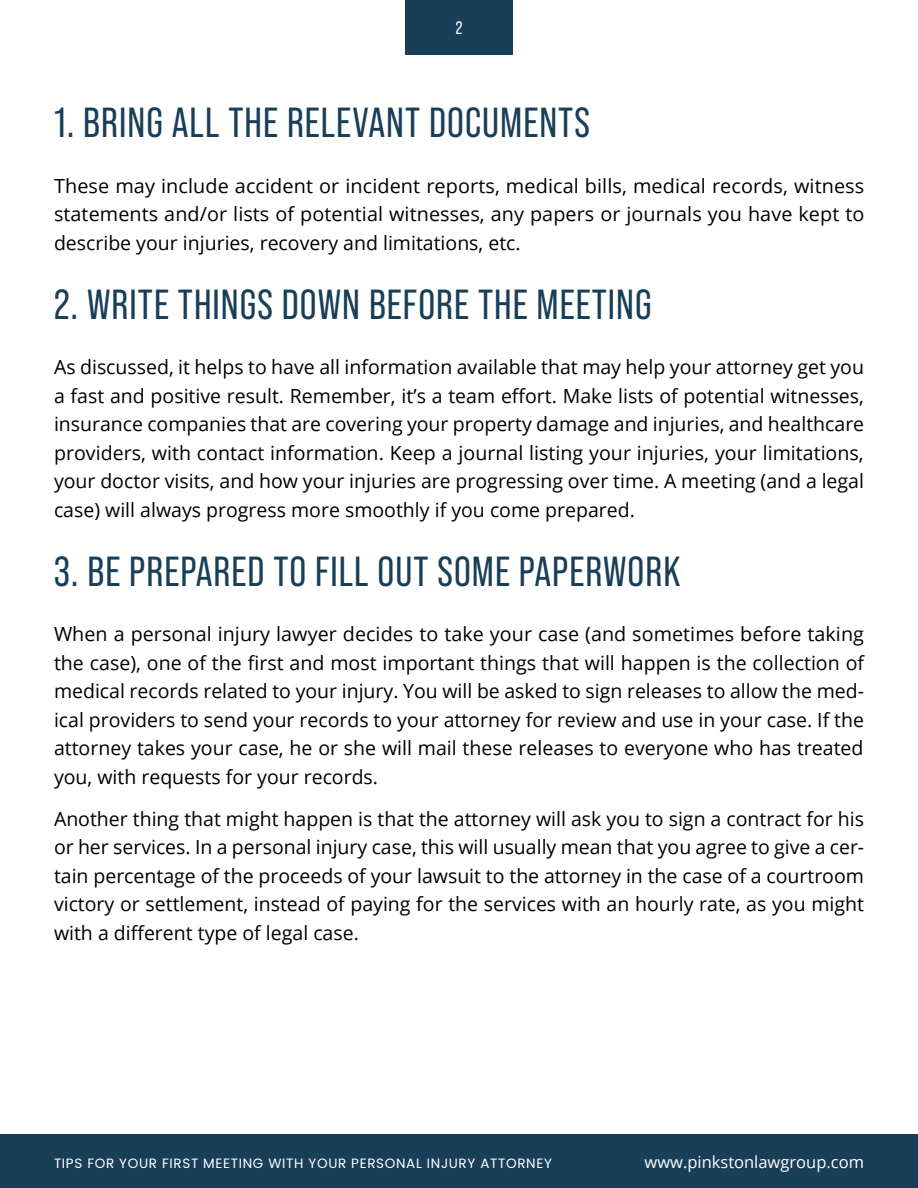
<style>
.page{position:relative;width:918px;height:1188px;background:#fff}
.page>*{position:absolute;margin:0;border:0;box-sizing:border-box;transform-origin:0 0}
.Subsection_Title{font:42px "Bebas Neue Pro";letter-spacing:.025em;color:#183e58}
.P1_2_-_Basic_Paragra{font:19.5px/28.5px "Open Sans";color:#000;text-align:justify}
.t1{font:18px "Bebas Neue Pro";color:#fff}
.t2{font:16.5px "Open Sans";color:#fff}
.t3{font:13.5px "Poppins";letter-spacing:.05em;color:#fff}
</style>
<div class="page">
<div style="left:405px;top:0;width:108px;height:54px;background:#183e58"></div>
<div style="left:0;top:1134px;width:918px;height:54px;background:#183e58"></div>
<p class="t1" style="left:456px;top:18px;width:8px">2</p>
<p class="Subsection_Title" style="left:54px;top:99px;width:537px">1. BRING ALL THE RELEVANT DOCUMENTS</p>
<p class="P1_2_-_Basic_Paragra" style="left:54px;top:171px;width:812px">These may include accident or incident reports, medical bills, medical records, witness statements and/or lists of potential witnesses, any papers or journals you have kept to describe your injuries, recovery and limitations, etc.</p>
<p class="Subsection_Title" style="left:54px;top:281px;width:599px">2. WRITE THINGS DOWN BEFORE THE MEETING</p>
<p class="P1_2_-_Basic_Paragra" style="left:54px;top:353px;width:812px">As discussed, it helps to have all information available that may help your attorney get you a fast and positive result. Remember, it’s a team effort. Make lists of potential witnesses, insurance companies that are covering your property damage and injuries, and healthcare providers, with contact information. Keep a journal listing your injuries, your limitations, your doctor visits, and how your injuries are progressing over time. A meeting (and a legal case) will always progress more smoothly if you come prepared.</p>
<p class="Subsection_Title" style="left:54px;top:548px;width:628px">3. BE PREPARED TO FILL OUT SOME PAPERWORK</p>
<p class="P1_2_-_Basic_Paragra" style="left:54px;top:620px;width:812px">When a personal injury lawyer decides to take your case (and sometimes before taking the case), one of the first and most important things that will happen is the collection of medical records related to your injury. You will be asked to sign releases to allow the med&shy;ical providers to send your records to your attorney for review and use in your case. If the attorney takes your case, he or she will mail these releases to everyone who has treated you, with requests for your records.</p>
<p class="P1_2_-_Basic_Paragra" style="left:54px;top:804px;width:812px">Another thing that might happen is that the attorney will ask you to sign a contract for his or her services. In a personal injury case, this will usually mean that you agree to give a cer&shy;tain percentage of the proceeds of your lawsuit to the attorney in the case of a courtroom victory or settlement, instead of paying for the services with an hourly rate, as you might with a different type of legal case.</p>
<p class="t3" style="left:54px;top:1156px;width:499px">TIPS FOR YOUR FIRST MEETING WITH YOUR PERSONAL INJURY ATTORNEY</p>
<p class="t2" style="left:645px;top:1151px;width:221px">www.pinkstonlawgroup.com</p>
</div>
